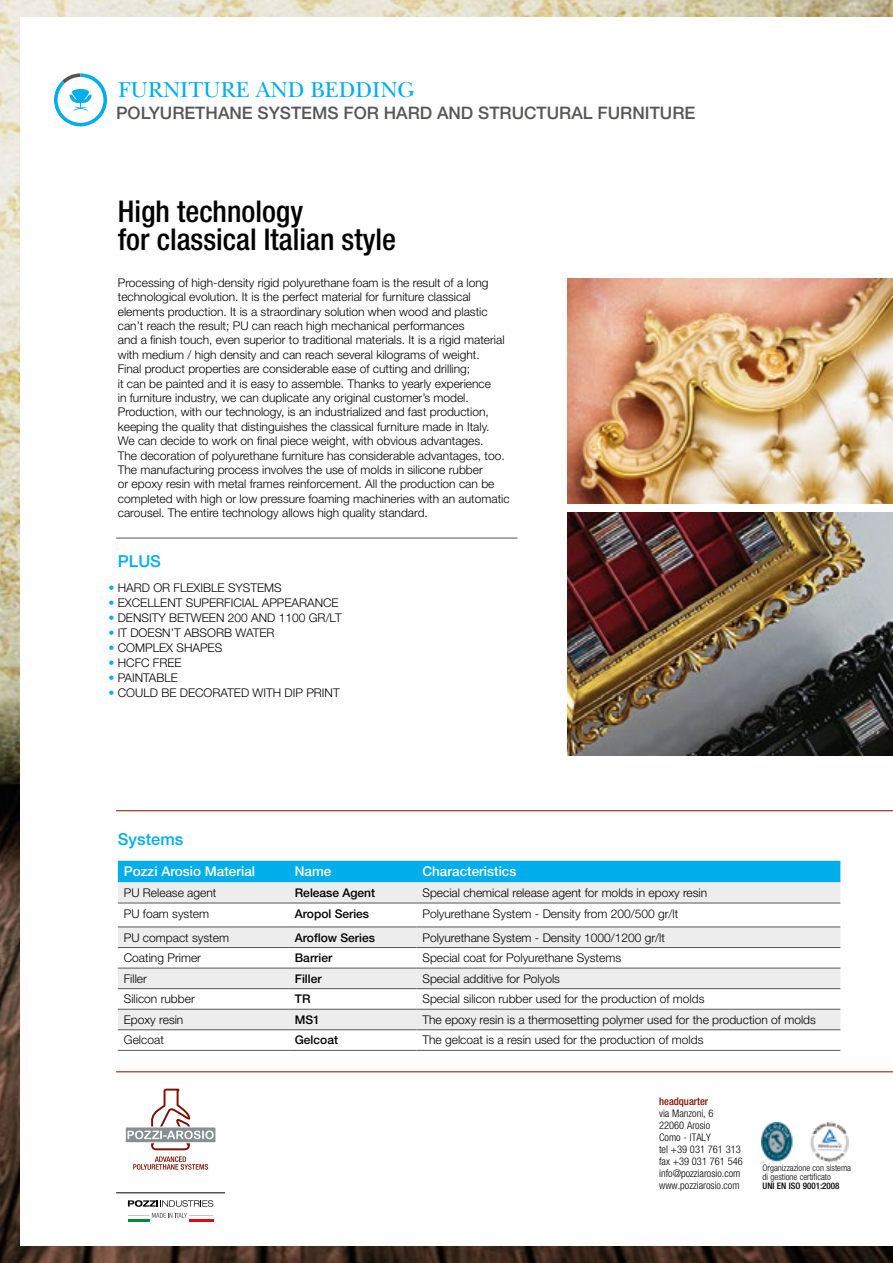
<style>
.page{position:relative;width:893px;height:1263px;background:#fff}
.page>*{position:absolute;margin:0;border:0;box-sizing:border-box;transform-origin:0 0}
.t1{font:500 condensed 30px/28.5px "Helvetica Neue LT Std";color:#000}
.t2{font:22.65px "New Baskerville";color:#00afea}
.t3{font:500 17.25px "Helvetica Neue LT Std";color:#575756}
.t4{font:500 16.5px "Helvetica Neue LT Std";color:#00afea}
.t5{font:500 13.5px "Helvetica Neue LT Std";color:#fff}
.t6{font:300 12px/14.4px "Helvetica Neue LT Std";color:#000}
.t7{font:500 12px "Helvetica Neue LT Std";color:#000}
.t8{font:300 condensed 10.5px/12px "Helvetica Neue LT Std";color:#000}
.t9{font:500 condensed 10.5px "Helvetica Neue LT Std";color:#7d0f00}
.t10{font:300 condensed 9px/9px "Helvetica Neue LT Std";color:#000}
.t11{font:500 condensed 9px "Helvetica Neue LT Std";color:#000}
.s1{color:#00afea}
</style>
<div class="page">
<img style="left:0;top:0;width:893px;height:1263px">
<div style="left:20px;top:17px;width:873px;height:1229px;background:#fff"></div>
<svg style="left:54px;top:73px;width:53px;height:53px"></svg>
<img style="left:762px;top:1122px;width:86px;height:40px">
<hr style="left:116px;top:538px;width:401px;height:1px;background:#575756">
<hr style="left:116px;top:810px;width:777px;height:1px;background:#7d0f00">
<hr style="left:116px;top:1071px;width:777px;height:1px;background:#7d0f00">
<svg style="left:125px;top:1127px;width:91px;height:16px"></svg>
<svg style="left:128px;top:1089px;width:86px;height:61px"></svg>
<svg style="left:133px;top:1156px;width:75px;height:14px"></svg>
<hr style="left:116px;top:1192px;width:109px;height:1px;background:#000">
<svg style="left:128px;top:1200px;width:85px;height:7px"></svg>
<hr style="left:128px;top:1219px;width:21px;height:2px;background:#008d36">
<hr style="left:189px;top:1219px;width:24px;height:2px;background:#e30613">
<svg style="left:128px;top:1213px;width:85px;height:5px"></svg>
<img style="left:567px;top:278px;width:326px;height:225px">
<div style="left:118px;top:861px;width:722px;height:21px;background:#00afea"></div>
<svg style="left:118px;top:882px;width:722px;height:147px;fill:#ededed"></svg>
<hr style="left:118px;top:903px;width:171px;height:1px;background:#575756">
<hr style="left:289px;top:903px;width:127px;height:1px;background:#575756">
<hr style="left:416px;top:903px;width:424px;height:1px;background:#575756">
<hr style="left:118px;top:926px;width:171px;height:1px;background:#575756">
<hr style="left:289px;top:926px;width:127px;height:1px;background:#575756">
<hr style="left:416px;top:926px;width:424px;height:1px;background:#575756">
<hr style="left:118px;top:947px;width:171px;height:1px;background:#575756">
<hr style="left:289px;top:947px;width:127px;height:1px;background:#575756">
<hr style="left:416px;top:947px;width:424px;height:1px;background:#575756">
<hr style="left:118px;top:968px;width:171px;height:1px;background:#575756">
<hr style="left:289px;top:968px;width:127px;height:1px;background:#575756">
<hr style="left:416px;top:968px;width:424px;height:1px;background:#575756">
<hr style="left:118px;top:988px;width:171px;height:1px;background:#575756">
<hr style="left:289px;top:988px;width:127px;height:1px;background:#575756">
<hr style="left:416px;top:988px;width:424px;height:1px;background:#575756">
<hr style="left:118px;top:1009px;width:171px;height:1px;background:#575756">
<hr style="left:289px;top:1009px;width:127px;height:1px;background:#575756">
<hr style="left:416px;top:1009px;width:424px;height:1px;background:#575756">
<hr style="left:118px;top:1029px;width:171px;height:1px;background:#575756">
<hr style="left:289px;top:1029px;width:127px;height:1px;background:#575756">
<hr style="left:416px;top:1029px;width:424px;height:1px;background:#575756">
<hr style="left:118px;top:1050px;width:171px;height:1px;background:#575756">
<hr style="left:289px;top:1050px;width:127px;height:1px;background:#575756">
<hr style="left:416px;top:1050px;width:424px;height:1px;background:#575756">
<img style="left:567px;top:513px;width:326px;height:243px">
<h2 class="t2" style="left:118px;top:76px;width:297px">FURNITURE AND BEDDING</h2>
<h3 class="t3" style="left:116px;top:103px;width:581px">POLYURETHANE SYSTEMS FOR HARD AND STRUCTURAL FURNITURE</h3>
<h1 class="t1" style="left:118px;top:196px;width:280px">High technology<br>for classical Italian style</h1>
<p class="t6" style="left:118px;top:275px;width:393px">Processing of high-density rigid polyurethane foam is the result of a long technological evolution. It is the perfect material for furniture classical elements production. It is a straordinary solution when wood and plastic can’t reach the result; PU can reach high mechanical performances<br>and a finish touch, even superior to traditional materials. It is a rigid material with medium / high density and can reach several kilograms of weight.<br>Final product properties are considerable ease of cutting and drilling;<br>it can be painted and it is easy to assemble. Thanks to yearly experience<br>in furniture industry, we can duplicate any original customer’s model.<br>Production, with our technology, is an industrialized and fast production, keeping the quality that distinguishes the classical furniture made in Italy.<br>We can decide to work on final piece weight, with obvious advantages.<br>The decoration of polyurethane furniture has considerable advantages, too.<br>The manufacturing process involves the use of molds in silicone rubber<br>or epoxy resin with metal frames reinforcement. All the production can be completed with high or low pressure foaming machineries with an automatic carousel. The entire technology allows high quality standard.</p>
<h3 class="t4" style="left:118px;top:551px;width:45px">PLUS</h3>
<p class="t6" style="left:108px;top:580px;width:175px"><span class="s1">•</span> HARD OR FLEXIBLE SYSTEMS</p>
<p class="t6" style="left:108px;top:595px;width:232px"><span class="s1">•</span> EXCELLENT SUPERFICIAL APPEARANCE</p>
<p class="t6" style="left:108px;top:610px;width:235px"><span class="s1">•</span> DENSITY BETWEEN 200 AND 1100 GR/LT</p>
<p class="t6" style="left:108px;top:625px;width:168px"><span class="s1">•</span> IT DOESN’T ABSORB WATER</p>
<p class="t6" style="left:108px;top:640px;width:115px"><span class="s1">•</span> COMPLEX SHAPES</p>
<p class="t6" style="left:108px;top:655px;width:75px"><span class="s1">•</span> HCFC FREE</p>
<p class="t6" style="left:108px;top:670px;width:71px"><span class="s1">•</span> PAINTABLE</p>
<p class="t6" style="left:108px;top:685px;width:233px"><span class="s1">•</span> COULD BE DECORATED WITH DIP PRINT</p>
<h3 class="t4" style="left:118px;top:830px;width:67px">Systems</h3>
<p class="t5" style="left:124px;top:863px;width:133px">Pozzi Arosio Material</p>
<p class="t5" style="left:295px;top:863px;width:38px">Name</p>
<p class="t5" style="left:422px;top:863px;width:96px">Characteristics</p>
<p class="t6" style="left:124px;top:885px;width:94px">PU Release agent</p>
<p class="t7" style="left:295px;top:885px;width:82px">Release Agent</p>
<p class="t6" style="left:422px;top:885px;width:286px">Special chemical release agent for molds in epoxy resin</p>
<p class="t6" style="left:124px;top:906px;width:87px">PU foam system</p>
<p class="t7" style="left:295px;top:906px;width:76px">Aropol Series</p>
<p class="t6" style="left:422px;top:906px;width:257px">Polyurethane System - Density from 200/500 gr/lt</p>
<p class="t6" style="left:124px;top:930px;width:107px">PU compact system</p>
<p class="t7" style="left:295px;top:930px;width:82px">Aroflow Series</p>
<p class="t6" style="left:422px;top:930px;width:244px">Polyurethane System - Density 1000/1200 gr/lt</p>
<p class="t6" style="left:124px;top:950px;width:79px">Coating Primer</p>
<p class="t7" style="left:295px;top:951px;width:39px">Barrier</p>
<p class="t6" style="left:422px;top:950px;width:200px">Special coat for Polyurethane Systems</p>
<p class="t6" style="left:124px;top:971px;width:25px">Filler</p>
<p class="t7" style="left:295px;top:971px;width:28px">Filler</p>
<p class="t6" style="left:422px;top:971px;width:139px">Special additive for Polyols</p>
<p class="t6" style="left:124px;top:991px;width:72px">Silicon rubber</p>
<p class="t7" style="left:295px;top:992px;width:17px">TR</p>
<p class="t6" style="left:422px;top:991px;width:284px">Special silicon rubber used for the production of molds</p>
<p class="t6" style="left:124px;top:1012px;width:61px">Epoxy resin</p>
<p class="t7" style="left:295px;top:1012px;width:27px">MS1</p>
<p class="t6" style="left:422px;top:1012px;width:395px">The epoxy resin is a thermosetting polymer used for the production of molds</p>
<p class="t6" style="left:124px;top:1033px;width:42px">Gelcoat</p>
<p class="t7" style="left:295px;top:1033px;width:45px">Gelcoat</p>
<p class="t6" style="left:422px;top:1033px;width:282px">The gelcoat is a resin used for the production of molds</p>
<p class="t9" style="left:659px;top:1094px;width:51px">headquarter</p>
<p class="t8" style="left:659px;top:1107px;width:85px">via Manzoni, 6<br>22060 Arosio<br>Como - ITALY<br>tel +39 031 761 313 fax +39 031 761 546 info@pozziarosio.com www.pozziarosio.com</p>
<p class="t10" style="left:762px;top:1163px;width:90px">Organizzazione con sistema di gestione certificato</p>
<p class="t11" style="left:762px;top:1180px;width:79px">UNI EN ISO 9001:2008</p>
</div>
